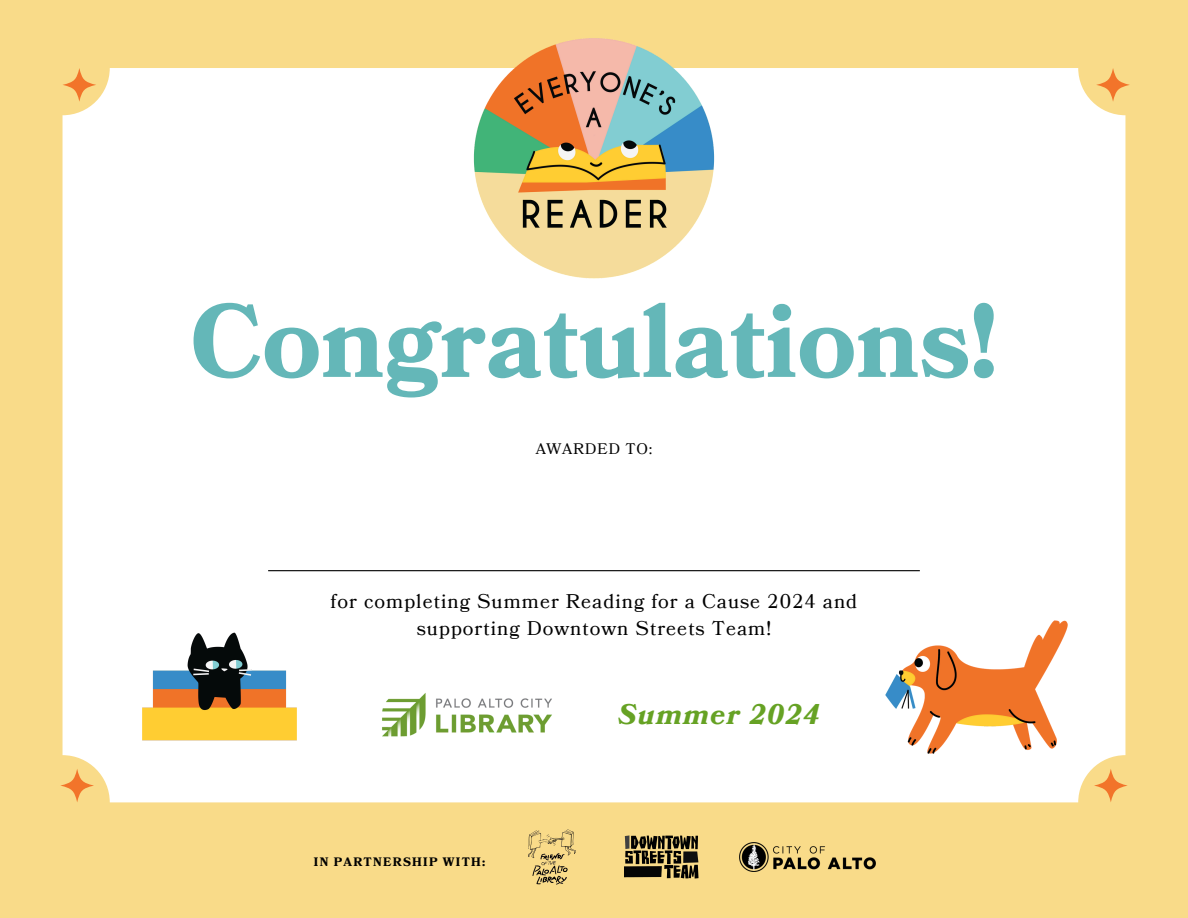
<style>
.page{position:relative;width:1188px;height:918px;background:#f9db89}
.page>*{position:absolute;margin:0;border:0;box-sizing:border-box;transform-origin:0 0}
.t1{font:700 103.65px "Bookmania";color:#64b7b8}
.t2{font:italic 700 27.9px "Bookmania";letter-spacing:.055em;color:#66a224}
.t3{font:19.65px/27px "Bookmania";letter-spacing:.05em;color:#000;text-align:center}
.t4{font:15.15px "Bookmania";letter-spacing:.05em;color:#000}
.t5{font:700 11.85px "Bookmania";letter-spacing:.11em;color:#000}
</style>
<div class="page">
<div style="left:63px;top:68px;width:1062px;height:734px;background:#fff;border-radius:47px"></div>
<hr style="left:268px;top:570px;width:652px;height:1px;background:#000">
<img style="left:382px;top:693px;width:170px;height:44px">
<svg style="left:63px;top:68px;width:33px;height:34px"></svg>
<svg style="left:1096px;top:68px;width:34px;height:34px"></svg>
<svg style="left:60px;top:769px;width:34px;height:33px"></svg>
<svg style="left:1094px;top:769px;width:34px;height:33px"></svg>
<img style="left:473px;top:38px;width:242px;height:241px">
<img style="left:142px;top:632px;width:155px;height:109px">
<img style="left:528px;top:830px;width:47px;height:55px">
<img style="left:740px;top:843px;width:136px;height:29px">
<img style="left:624px;top:836px;width:74px;height:43px">
<img style="left:885px;top:620px;width:183px;height:134px">
<p class="t1" style="left:190px;top:272px;width:809px">Congratulations!</p>
<p class="t4" style="left:536px;top:438px;width:118px">AWARDED TO:</p>
<p class="t3" style="left:331px;top:588px;width:528px">for completing Summer Reading for a Cause 2024 and supporting Downtown Streets Team!</p>
<p class="t5" style="left:314px;top:854px;width:173px">IN PARTNERSHIP WITH:</p>
<p class="t2" style="left:618px;top:695px;width:203px">Summer 2024</p>
</div>
